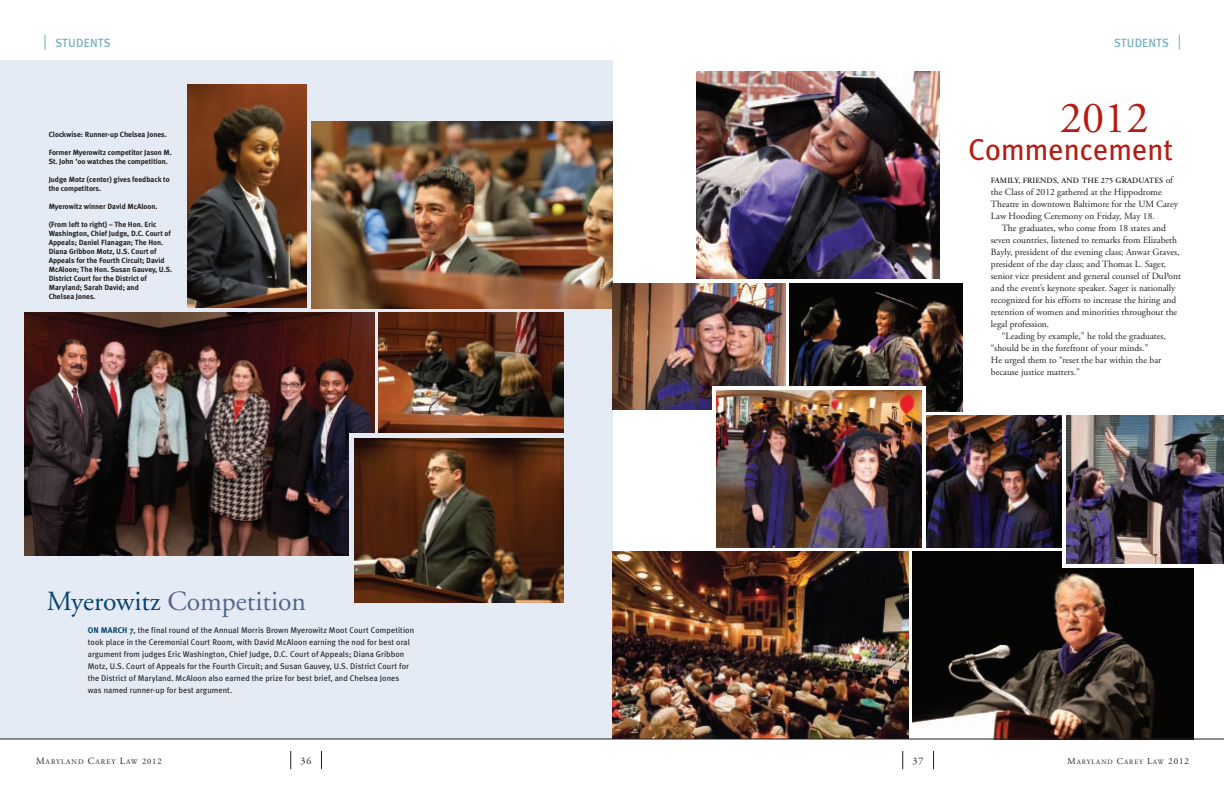
<style>
.page{position:relative;width:1224px;height:792px;background:#fff}
.page>*{position:absolute;margin:0;border:0;box-sizing:border-box;transform-origin:0 0}
.t1{font:44.3px "Adobe Garamond";color:#b41d15}
.t2{font:30.1px "Meta Plus";color:#b41d15}
.t3{font:27.7px "Adobe Garamond";color:#54678c}
.t4{font:12px "Meta Plus";color:#69a9bd}
.t5{font:10px "Adobe Garamond";color:#231f20}
.t6{font:9.5px/12px "Adobe Garamond";color:#231f20}
.t7{font:8.2px/12px "Meta Plus";letter-spacing:.01em;color:#231f20}
.t8{font:600 8px "Adobe Garamond";letter-spacing:.015em;color:#231f20}
.t9{font:700 7.5px/9px "Meta Plus";color:#231f20}
.t10{font:7.1px "Adobe Garamond";letter-spacing:.135em;color:#231f20}
.t11{font:6.8px "Adobe Garamond";letter-spacing:.135em;color:#231f20}
.s1{font-family:"Frutiger";font-weight:300;font-stretch:condensed;font-size:15px;color:#3c9bb3}
.s2{color:#084270}
.s3{font-weight:700;color:#084270}
.s4{font-weight:400;font-size:9.5px}
.s5{font-size:9.5px}
.s6{font-size:8.5px}
.s7{font-size:9px}
</style>
<div class="page">
<div style="left:0;top:60px;width:612px;height:679px;background:#e5ebf4"></div>
<svg style="left:933px;top:751px;width:1px;height:18px"></svg>
<svg style="left:903px;top:751px;width:1px;height:18px"></svg>
<svg style="left:321px;top:751px;width:1px;height:18px"></svg>
<svg style="left:291px;top:751px;width:1px;height:18px"></svg>
<img style="left:24px;top:313px;width:350px;height:242px">
<img style="left:354px;top:438px;width:209px;height:165px">
<img style="left:379px;top:313px;width:184px;height:120px">
<img style="left:311px;top:121px;width:301px;height:187px">
<img style="left:612px;top:552px;width:296px;height:187px">
<img style="left:913px;top:552px;width:281px;height:187px">
<img style="left:789px;top:283px;width:174px;height:128px">
<img style="left:1066px;top:416px;width:158px;height:148px">
<img style="left:926px;top:416px;width:136px;height:132px">
<img style="left:696px;top:72px;width:243px;height:207px">
<img style="left:612px;top:283px;width:173px;height:127px">
<img style="left:188px;top:85px;width:119px;height:223px">
<div style="left:349px;top:433px;width:5px;height:172px;background:#e5ebf4"></div>
<div style="left:349px;top:433px;width:231px;height:5px;background:#e5ebf4"></div>
<img style="left:716px;top:390px;width:206px;height:158px">
<hr style="left:712px;top:386px;width:214px;height:4px;background:#fff">
<hr style="left:712px;top:386px;width:4px;height:165px;background:#fff">
<hr style="left:922px;top:386px;width:4px;height:165px;background:#fff">
<hr style="left:1062px;top:564px;width:162px;height:4px;background:#fff">
<hr style="left:1062px;top:414px;width:4px;height:154px;background:#fff">
<hr style="left:0;top:739px;width:1224px;height:1px;background:#231f20">
<p class="t4" style="left:43px;top:36px;width:69px"><span class="s1">|</span> STUDENTS</p>
<p class="t4" style="left:1114px;top:36px;width:69px">STUDENTS <span class="s1">|</span></p>
<p class="t9" style="left:49px;top:130px;width:120px">Clockwise: Runner-up Chelsea Jones.</p>
<p class="t9" style="left:49px;top:148px;width:125px">Former Myerowitz competitor Jason M.<br>St. John ’00 watches the competition.</p>
<p class="t9" style="left:49px;top:175px;width:122px">Judge Motz (center) gives feedback to the competitors.</p>
<p class="t9" style="left:49px;top:202px;width:110px">Myerowitz winner David McAloon.</p>
<p class="t9" style="left:49px;top:220px;width:125px">(From left to right) – The Hon. Eric<br>Washington, Chief Judge, D.C. Court of<br>Appeals; Daniel Flanagan; The Hon.<br>Diana Gribbon Motz, U.S. Court of<br>Appeals for the Fourth Circuit; David<br>McAloon; The Hon. Susan Gauvey, U.S.<br>District Court for the District of<br>Maryland; Sarah David; and<br>Chelsea Jones.</p>
<h3 class="t3" style="left:47px;top:590px;width:261px"><span class="s2">Myerowitz</span> Competition</h3>
<p class="t7" style="left:88px;top:625px;width:328px"><span class="s3">ON MARCH 7</span>, the final round of the Annual Morris Brown Myerowitz Moot Court Competition took place in the Ceremonial Court Room, with David McAloon earning the nod for best oral argument from judges Eric Washington, Chief Judge, D.C. Court of Appeals; Diana Gribbon Motz, U.S. Court of Appeals for the Fourth Circuit; and Susan Gauvey, U.S. District Court for the District of Maryland. McAloon also earned the prize for best brief, and Chelsea Jones was named runner-up for best argument.</p>
<h1 class="t1" style="left:1060px;top:100px;width:90px">2012</h1>
<h2 class="t2" style="left:969px;top:132px;width:206px">Commencement</h2>
<p class="t8" style="left:991px;top:177px;width:184px">FAMILY, FRIENDS, AND THE 275 GRADUATES <span class="s4">of</span></p>
<p class="t6" style="left:991px;top:187px;width:189px">the Class of 2012 gathered at the Hippodrome<br>Theatre in downtown Baltimore for the UM Carey<br>Law Hooding Ceremony on Friday, May 18.</p>
<p class="t6" style="left:1002px;top:223px;width:166px">The graduates, who come from 18 states and</p>
<p class="t6" style="left:991px;top:235px;width:188px">seven countries, listened to remarks from Elizabeth</p>
<p class="t6" style="left:991px;top:247px;width:190px">Bayly, president of the evening class; Anwar Graves,</p>
<p class="t6" style="left:991px;top:259px;width:177px">president of the day class; and Thomas L. Sager,</p>
<p class="t6" style="left:991px;top:271px;width:192px">senior vice president and general counsel of DuPont</p>
<p class="t6" style="left:991px;top:283px;width:186px">and the event’s keynote speaker. Sager is nationally</p>
<p class="t6" style="left:991px;top:295px;width:187px">recognized for his efforts to increase the hiring and</p>
<p class="t6" style="left:991px;top:307px;width:188px">retention of women and minorities throughout the</p>
<p class="t6" style="left:991px;top:319px;width:60px">legal profession.</p>
<p class="t6" style="left:1002px;top:331px;width:166px">“Leading by example,” he told the graduates,</p>
<p class="t6" style="left:991px;top:343px;width:159px">“should be in the forefront of your minds.”</p>
<p class="t6" style="left:991px;top:355px;width:172px">He urged them to “reset the bar within the bar</p>
<p class="t6" style="left:991px;top:367px;width:91px">because justice matters.”</p>
<p class="t10" style="left:36px;top:759px;width:127px"><span class="s5">M</span>ARYLAND <span class="s5">C</span>AREY <span class="s5">L</span>AW <span class="s6">2012</span></p>
<p class="t5" style="left:300px;top:757px;width:12px">36</p>
<p class="t5" style="left:913px;top:757px;width:12px">37</p>
<p class="t11" style="left:1068px;top:760px;width:123px"><span class="s7">M</span>ARYLAND <span class="s7">C</span>AREY <span class="s7">L</span>AW <span class="s7">2012</span></p>
</div>
